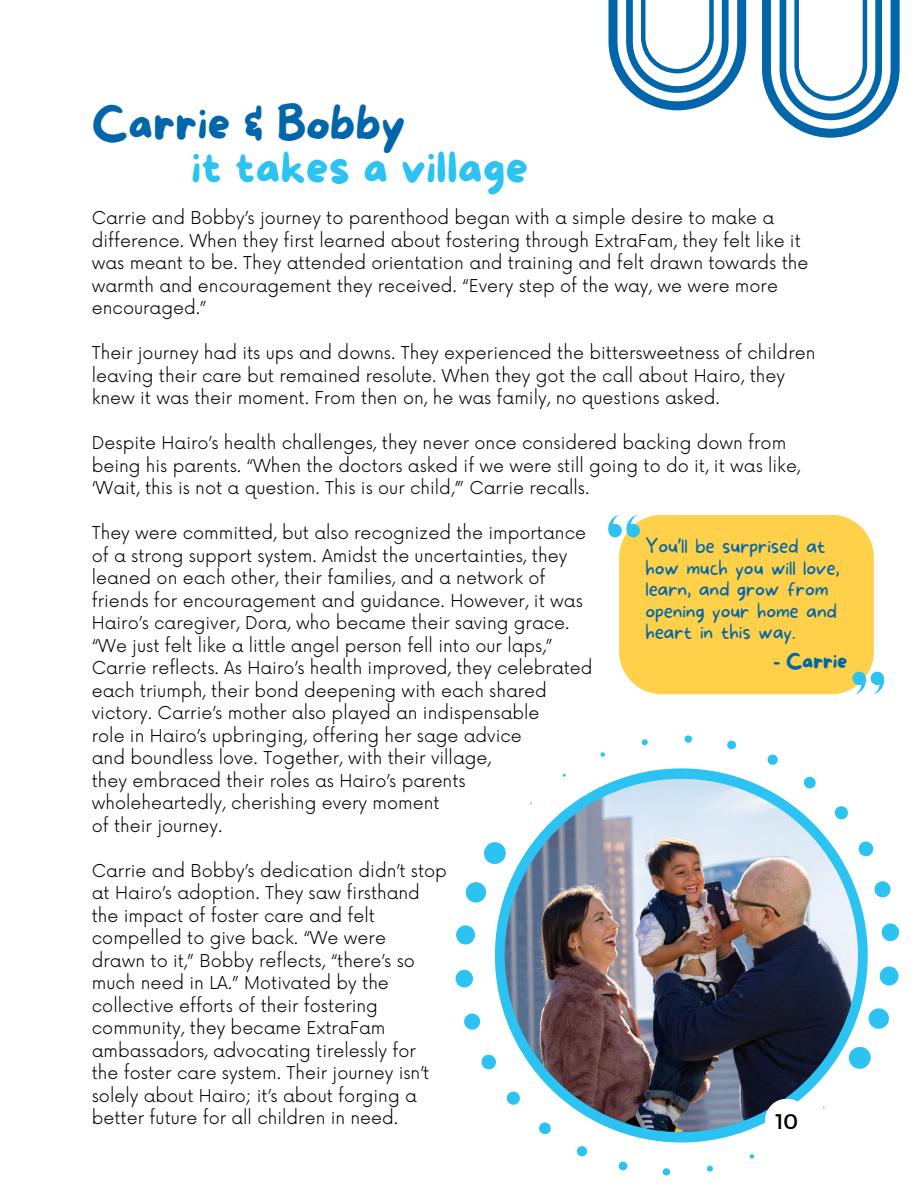
<style>
.page{position:relative;width:918px;height:1188px;background:#fff}
.page>*{position:absolute;margin:0;border:0;box-sizing:border-box;transform-origin:0 0}
.t1{font:45px "More Sugar";color:#0166aa}
.t2{font:44.85px "More Sugar";color:#2cc2f1}
.t3{font:21.15px "Montserrat";color:#000}
.t4{font:100 20.25px/21.3px "More Sugar";letter-spacing:-.01em;color:#0166aa}
.t5{font:20.25px "More Sugar";letter-spacing:-.01em;color:#0166aa}
.t6{font:300 17.25px/22.5px "Now";color:#000}
.s1{font-family:"Noto Sans";font-weight:400}
</style>
<div class="page">
<svg style="left:868px;top:1008px;width:21px;height:21px"></svg>
<svg style="left:879px;top:966px;width:20px;height:20px"></svg>
<svg style="left:881px;top:923px;width:19px;height:19px"></svg>
<svg style="left:874px;top:881px;width:17px;height:17px"></svg>
<svg style="left:858px;top:841px;width:16px;height:16px"></svg>
<svg style="left:834px;top:806px;width:14px;height:14px"></svg>
<svg style="left:803px;top:776px;width:13px;height:13px"></svg>
<svg style="left:767px;top:754px;width:11px;height:11px"></svg>
<svg style="left:727px;top:740px;width:9px;height:10px"></svg>
<svg style="left:684px;top:735px;width:8px;height:8px"></svg>
<svg style="left:641px;top:739px;width:7px;height:7px"></svg>
<svg style="left:600px;top:752px;width:5px;height:5px"></svg>
<svg style="left:562px;top:773px;width:4px;height:4px"></svg>
<svg style="left:484px;top:842px;width:22px;height:23px"></svg>
<svg style="left:465px;top:882px;width:22px;height:21px"></svg>
<svg style="left:456px;top:925px;width:19px;height:20px"></svg>
<svg style="left:455px;top:969px;width:18px;height:19px"></svg>
<svg style="left:464px;top:1013px;width:17px;height:17px"></svg>
<svg style="left:481px;top:1054px;width:15px;height:16px"></svg>
<svg style="left:506px;top:1091px;width:14px;height:14px"></svg>
<svg style="left:539px;top:1122px;width:12px;height:13px"></svg>
<svg style="left:576px;top:1146px;width:12px;height:11px"></svg>
<svg style="left:618px;top:1161px;width:10px;height:10px"></svg>
<svg style="left:662px;top:1168px;width:9px;height:8px"></svg>
<svg style="left:707px;top:1165px;width:6px;height:7px"></svg>
<svg style="left:749px;top:1154px;width:6px;height:5px"></svg>
<svg style="left:848px;top:1046px;width:23px;height:23px"></svg>
<div style="left:495px;top:768px;width:373px;height:375px;background:#2cc2f1;border-radius:50%"></div>
<img style="left:505px;top:779px;width:353px;height:353px;border-radius:50%">
<div style="left:619px;top:515px;width:255px;height:179px;background:#ffd049"></div>
<svg style="left:608px;top:515px;width:32px;height:22px"></svg>
<svg style="left:853px;top:672px;width:31px;height:22px"></svg>
<div style="left:765px;top:1099px;width:44px;height:44px;background:#fff;border-radius:50%"></div>
<svg style="left:762px;top:0;width:138px;height:138px"></svg>
<svg style="left:609px;top:0;width:137px;height:110px"></svg>
<h2 class="t1" style="left:92px;top:99px;width:315px">Carrie &amp; Bobby</h2>
<h2 class="t2" style="left:191px;top:143px;width:339px">it takes a village</h2>
<h1 class="t6" style="left:92px;top:208px;width:718px">Carrie and Bobby’s journey to parenthood began with a simple desire to make a difference. When they first learned about fostering through ExtraFam, they felt like it was meant to be. They attended orientation and training and felt drawn towards the warmth and encouragement they received. “Every step of the way, we were more encouraged.”</h1>
<h1 class="t6" style="left:92px;top:343px;width:725px">Their journey had its ups and downs. They experienced the bittersweetness of children leaving their care but remained resolute. When they got the call about Hairo, they knew it was their moment. From then on, he was family, no questions asked.</h1>
<p class="t6" style="left:92px;top:433px;width:710px">Despite Hairo’s health challenges, they never once considered backing down from being his parents. “When the doctors asked if we were still going to do it, it was like, ‘Wait, this is not a question. This is our child,’” Carrie recalls.</p>
<p class="t6" style="left:92px;top:523px;width:496px">They were committed, but also recognized the importance</p>
<p class="t6" style="left:92px;top:545px;width:477px">of a strong support system. Amidst the uncertainties, they</p>
<p class="t6" style="left:92px;top:568px;width:455px">leaned on each other, their families, and a network of</p>
<p class="t6" style="left:92px;top:590px;width:493px">friends for encouragement and guidance. However, it was</p>
<p class="t6" style="left:92px;top:613px;width:479px">Hairo’s caregiver, Dora, who became their saving grace.</p>
<p class="t6" style="left:92px;top:635px;width:462px">“We just felt like a little angel person fell into our laps,”</p>
<p class="t6" style="left:92px;top:658px;width:502px">Carrie reflects. As Hairo’s health improved, they celebrated</p>
<p class="t6" style="left:92px;top:680px;width:457px">each triumph, their bond deepening with each shared</p>
<p class="t6" style="left:92px;top:703px;width:449px">victory. Carrie’s mother also played an indispensable</p>
<p class="t6" style="left:92px;top:725px;width:432px">role in Hairo’s upbringing, offering her sage advice</p>
<p class="t6" style="left:92px;top:748px;width:401px">and boundless love. Together, with their village,</p>
<p class="t6" style="left:92px;top:770px;width:375px">they embraced their roles as Hairo’s parents</p>
<p class="t6" style="left:92px;top:793px;width:349px">wholeheartedly, cherishing every moment</p>
<p class="t6" style="left:92px;top:815px;width:132px">of their journey.</p>
<p class="t6" style="left:92px;top:860px;width:357px">Carrie and Bobby’s dedication didn’t stop</p>
<p class="t6" style="left:92px;top:883px;width:330px">at Hairo’s adoption. They saw firsthand</p>
<p class="t6" style="left:92px;top:905px;width:285px">the impact of foster care and felt</p>
<p class="t6" style="left:92px;top:928px;width:296px">compelled to give back. “We were</p>
<p class="t6" style="left:92px;top:950px;width:325px">drawn to it,” Bobby reflects, “there’s so</p>
<p class="t6" style="left:92px;top:973px;width:299px">much need in LA.” Motivated by the</p>
<p class="t6" style="left:92px;top:995px;width:288px">collective efforts of their fostering</p>
<p class="t6" style="left:92px;top:1018px;width:295px">community, they became ExtraFam</p>
<p class="t6" style="left:92px;top:1040px;width:326px">ambassadors, advocating tirelessly for</p>
<p class="t6" style="left:92px;top:1063px;width:339px">the foster care system. Their journey isn’t</p>
<p class="t6" style="left:92px;top:1085px;width:326px">solely about Hairo; it’s about forging a</p>
<p class="t6" style="left:92px;top:1108px;width:308px">better future for all children in need.</p>
<p class="t4" style="left:645px;top:536px;width:196px">You<span class="s1">’</span>ll be surprised at how much you will love, learn, and grow from opening your home and heart in this way.</p>
<p class="t5" style="left:773px;top:650px;width:76px">- Carrie</p>
<p class="t3" style="left:775px;top:1108px;width:24px">10</p>
</div>
